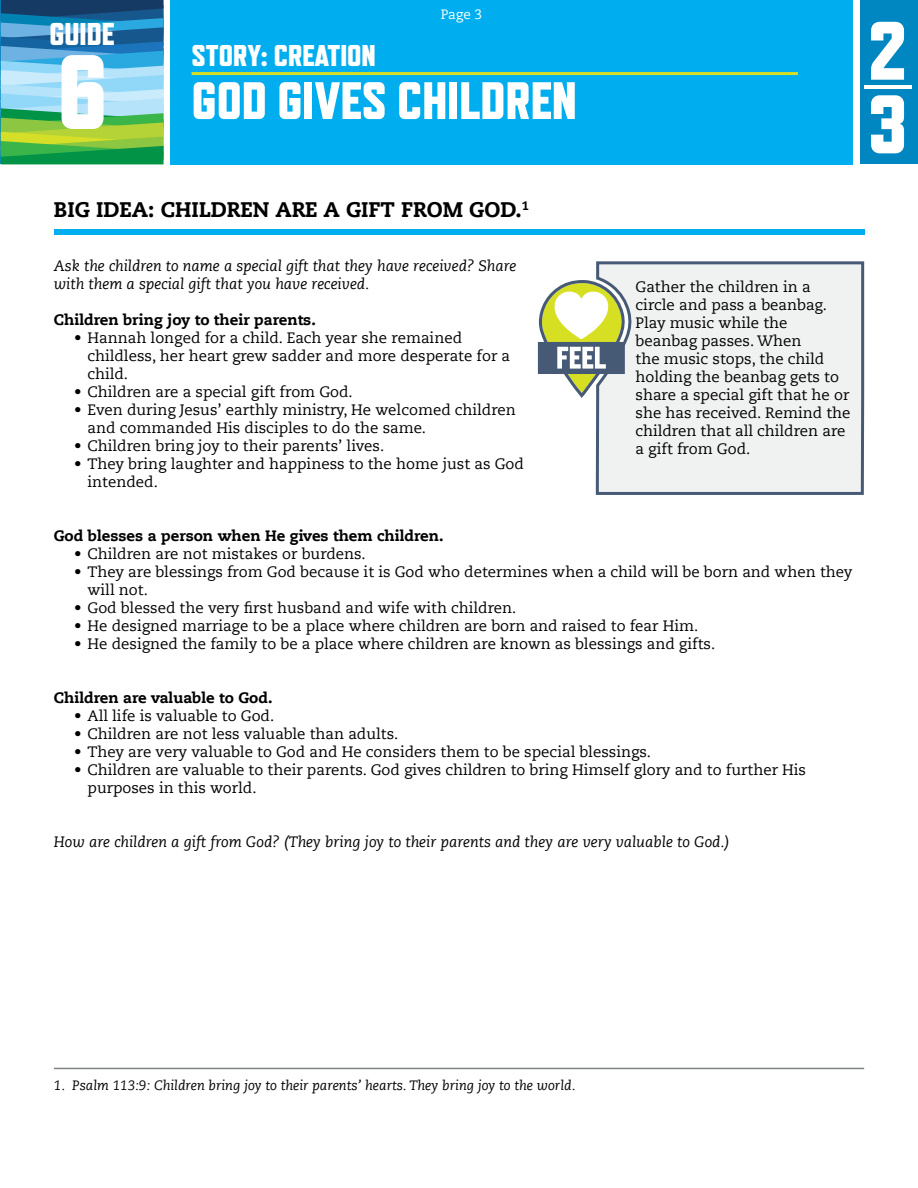
<style>
.page{position:relative;width:918px;height:1188px;background:#fff}
.page>*{position:absolute;margin:0;border:0;box-sizing:border-box;transform-origin:0 0}
.t1{font:800 105px "Refrigerator Deluxe";color:#fff}
.t2{font:800 82.5px/73.5px "Refrigerator Deluxe";color:#fff}
.t3{font:800 52.5px "Refrigerator Deluxe";color:#fff}
.t4{font:800 31.5px "Refrigerator Deluxe";color:#fff}
.t5{font:800 30px "Refrigerator Deluxe";color:#fff}
.t6{font:800 21px "Caecilia LT Std";color:#000}
.t7{font:15px/18px "Caecilia LT Std";color:#000}
.t8{font:italic 15px/18px "Caecilia LT Std";color:#000}
.t9{font:800 15px "Caecilia LT Std";color:#000}
.t10{font:italic 13.5px "Caecilia LT Std";color:#000}
.t11{font:13.5px "Caecilia LT Std";color:#fff}
</style>
<div class="page">
<hr style="left:0;top:0;width:2px;height:164px;background:#0087c2">
<svg style="left:1px;top:0;width:163px;height:164px;background:#5da9a1"></svg>
<div style="left:171px;top:0;width:682px;height:164px;background:#00aeef"></div>
<hr style="left:192px;top:72px;width:606px;height:3px;background:#d7df23">
<div style="left:860px;top:0;width:58px;height:164px;background:#0087c2"></div>
<hr style="left:864px;top:85px;width:47px;height:4px;background:#fff">
<div style="left:54px;top:229px;width:810px;height:6px;background:#00aeef"></div>
<hr style="left:54px;top:1068px;width:810px;height:1px;background:#808285">
<div style="left:595px;top:261px;width:270px;height:234px;background:#f0f1f1"></div>
<svg style="left:538px;top:280px;width:88px;height:118px"></svg>
<h3 class="t4" style="left:49px;top:16px;width:67px">GUIDE</h3>
<h1 class="t1" style="left:57px;top:30px;width:52px">6</h1>
<p class="t11" style="left:441px;top:6px;width:43px">Page 3</p>
<h3 class="t5" style="left:192px;top:38px;width:186px">STORY: CREATION</h3>
<h3 class="t3" style="left:192px;top:69px;width:387px">GOD GIVES CHILDREN</h3>
<h2 class="t2" style="left:868px;top:13px;width:41px">2<br>3</h2>
<h3 class="t6" style="left:54px;top:197px;width:477px">BIG IDEA: CHILDREN ARE A GIFT FROM GOD.<sup>1</sup></h3>
<p class="t8" style="left:54px;top:257px;width:464px">Ask the children to name a special gift that they have received? Share with them a special gift that you have received.</p>
<p class="t9" style="left:54px;top:311px;width:263px">Children bring joy to their parents.</p>
<p class="t7" style="left:88px;top:329px;width:424px;text-indent:-14px">• Hannah longed for a child. Each year she remained childless, her heart grew sadder and more desperate for a child.</p>
<p class="t7" style="left:74px;top:383px;width:280px">• Children are a special gift from God.</p>
<p class="t7" style="left:88px;top:401px;width:430px;text-indent:-14px">• Even during Jesus’ earthly ministry, He welcomed children and commanded His disciples to do the same.</p>
<p class="t7" style="left:74px;top:437px;width:312px">• Children bring joy to their parents’ lives.</p>
<p class="t7" style="left:88px;top:455px;width:438px;text-indent:-14px">• They bring laughter and happiness to the home just as God intended.</p>
<p class="t7" style="left:636px;top:278px;width:217px">Gather the children in a circle and pass a beanbag.<br>Play music while the beanbag passes. When<br>the music stops, the child holding the beanbag gets to share a special gift that he or she has received. Remind the children that all children are a gift from God.</p>
<p class="t9" style="left:54px;top:527px;width:391px">God blesses a person when He gives them children.</p>
<p class="t7" style="left:74px;top:545px;width:293px">• Children are not mistakes or burdens.</p>
<p class="t7" style="left:88px;top:563px;width:766px;text-indent:-14px">• They are blessings from God because it is God who determines when a child will be born and when they will not.</p>
<p class="t7" style="left:74px;top:599px;width:444px">• God blessed the very first husband and wife with children.</p>
<p class="t7" style="left:74px;top:617px;width:626px">• He designed marriage to be a place where children are born and raised to fear Him.</p>
<p class="t7" style="left:74px;top:635px;width:643px">• He designed the family to be a place where children are known as blessings and gifts.</p>
<p class="t9" style="left:54px;top:689px;width:220px">Children are valuable to God.</p>
<p class="t7" style="left:74px;top:707px;width:202px">• All life is valuable to God.</p>
<p class="t7" style="left:74px;top:725px;width:326px">• Children are not less valuable than adults.</p>
<p class="t7" style="left:74px;top:743px;width:579px">• They are very valuable to God and He considers them to be special blessings.</p>
<p class="t7" style="left:88px;top:761px;width:720px;text-indent:-14px">• Children are valuable to their parents. God gives children to bring Himself glory and to further His purposes in this world.</p>
<p class="t8" style="left:54px;top:833px;width:677px">How are children a gift from God? (They bring joy to their parents and they are very valuable to God.)</p>
<p class="t10" style="left:54px;top:1078px;width:523px">1. Psalm 113:9: Children bring joy to their parents’ hearts. They bring joy to the world.</p>
</div>
